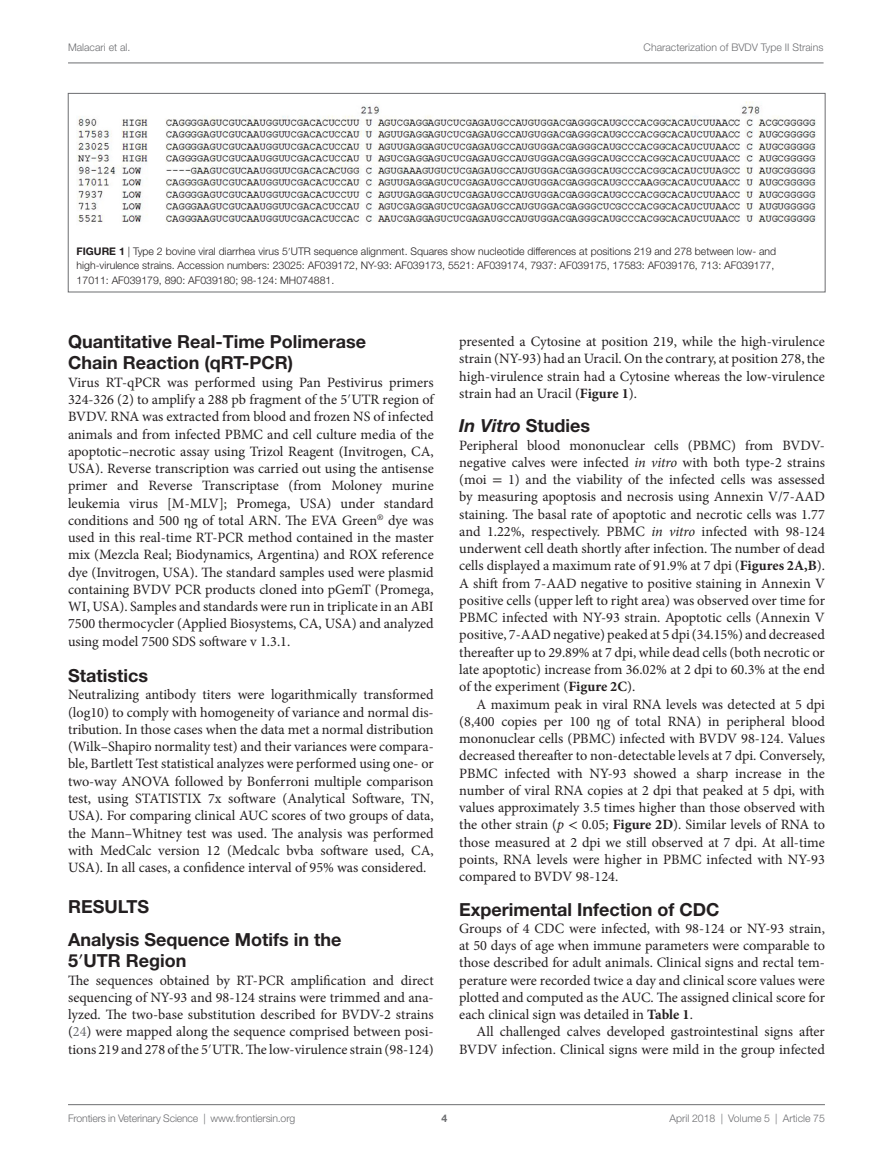
<style>
.page{position:relative;width:893px;height:1170px;background:#fff}
.page>*{position:absolute;margin:0;border:0;box-sizing:border-box;transform-origin:0 0}
.t1{font:700 18px/21px "Helvetica Neue LT Std";color:#231f20}
.t2{font:italic 700 18px "Helvetica Neue LT Std";color:#231f20}
.t3{font:14.25px/17.2px "Minion Pro";color:#231f20;text-align:justify}
.t4{font:300 10.5px/14.2px "Helvetica Neue LT Std";color:#231f20}
.t5{font:300 10.5px "Helvetica Neue LT Std";color:#6c6d70}
.t6{font:700 10.5px "Helvetica Neue LT Std";color:#6c6d70}
.s1{font-weight:700}
.s2{font-family:"STIX General";font-weight:400}
.s3{font-family:"STIX General"}
.s4{color:#6c6d70}
.s5{font-style:normal}
.s6{font-style:italic}
</style>
<div class="page">
<img style="left:77px;top:102px;width:739px;height:120px">
<div style="left:68px;top:93px;width:757px;height:199px;border:1px solid #6c6d70"></div>
<hr style="left:68px;top:63px;width:756px;height:1px;background:#6c6d70">
<hr style="left:68px;top:1104px;width:757px;height:1px;background:#6c6d70">
<p class="t5" style="left:68px;top:41px;width:64px">Malacari et al.</p>
<p class="t5" style="left:644px;top:41px;width:181px">Characterization of BVDV Type II Strains</p>
<p class="t4" style="left:77px;top:244px;width:701px"><span class="s1">Figure 1</span> | Type 2 bovine viral diarrhea virus 5<span class="s2">′</span>UTR sequence alignment. Squares show nucleotide differences at positions 219 and 278 between low- and high-virulence strains. Accession numbers: 23025: AF039172, NY-93: AF039173, 5521: AF039174, 7937: AF039175, 17583: AF039176, 713: AF039177,<br>17011: AF039179, 890: AF039180; 98-124: MH074881.</p>
<p class="t1" style="left:68px;top:331px;width:300px">Quantitative Real-Time Polimerase<br>Chain Reaction (qRT-PCR)</p>
<p class="t3" style="left:68px;top:373px;width:367px">Virus RT-qPCR was performed using Pan Pestivirus primers 324-326 (2) to amplify a 288 pb fragment of the 5<span class="s3">′</span>UTR region of BVDV. RNA was extracted from blood and frozen NS of infected animals and from infected PBMC and cell culture media of the apoptotic–necrotic assay using Trizol Reagent (Invitrogen, CA, USA). Reverse transcription was carried out using the antisense primer and Reverse Transcriptase (from Moloney murine leukemia virus [M-MLV]; Promega, USA) under standard conditions and 500 <span class="s3">η</span>g of total ARN. The EVA Green<sup>®</sup> dye was used in this real-time RT-PCR method contained in the master mix (Mezcla Real; Biodynamics, Argentina) and ROX reference dye (Invitrogen, USA). The standard samples used were plasmid containing BVDV PCR products cloned into pGemT (Promega, WI, USA). Samples and standards were run in triplicate in an ABI 7500 thermocycler (Applied Biosystems, CA, USA) and analyzed using model 7500 SDS software v 1.3.1.</p>
<p class="t1" style="left:68px;top:664px;width:81px">Statistics</p>
<p class="t3" style="left:68px;top:686px;width:367px">Neutralizing antibody titers were logarithmically transformed (log10) to comply with homogeneity of variance and normal dis&shy;tribution. In those cases when the data met a normal distribution (Wilk–Shapiro normality test) and their variances were compara&shy;ble, Bartlett Test statistical analyzes were performed using one- or two-way ANOVA followed by Bonferroni multiple comparison test, using STATISTIX 7x software (Analytical Software, TN, USA). For comparing clinical AUC scores of two groups of data, the Mann–Whitney test was used. The analysis was performed with MedCalc version 12 (Medcalc bvba software used, CA, USA). In all cases, a confidence interval of 95% was considered.</p>
<p class="t1" style="left:68px;top:895px;width:13px">RES</p>
<p class="t1" style="left:68px;top:888px;width:275px;line-height:33.8px;text-indent:36px">ULTS<br>Analysis Sequence Motifs in the</p>
<p class="t1" style="left:68px;top:949px;width:120px">5<span class="s3">′</span>UTR Region</p>
<p class="t3" style="left:68px;top:971px;width:367px">The sequences obtained by RT-PCR amplification and direct sequencing of NY-93 and 98-124 strains were trimmed and ana&shy;lyzed. The two-base substitution described for BVDV-2 strains (<span class="s4">24</span>) were mapped along the sequence comprised between posi&shy;tions 219 and 278 of the 5<span class="s3">′</span>UTR. The low-virulence strain (98-124)</p>
<p class="t3" style="left:459px;top:333px;width:367px">presented a Cytosine at position 219, while the high-virulence strain (NY-93) had an Uracil. On the contrary, at position 278, the high-virulence strain had a Cytosine whereas the low-virulence strain had an Uracil (<span class="s1">Figure 1</span>).</p>
<p class="t2" style="left:459px;top:414px;width:133px">In Vitro <span class="s5">Studies</span></p>
<p class="t3" style="left:459px;top:436px;width:367px">Peripheral blood mononuclear cells (PBMC) from BVDV&shy;negative calves were infected <span class="s6">in vitro</span> with both type-2 strains (moi <span class="s3">=</span> 1) and the viability of the infected cells was assessed by measuring apoptosis and necrosis using Annexin V/7-AAD staining. The basal rate of apoptotic and necrotic cells was 1.77 and 1.22%, respectively. PBMC <span class="s6">in vitro</span> infected with 98-124 underwent cell death shortly after infection. The number of dead cells displayed a maximum rate of 91.9% at 7 dpi (<span class="s1">Figures 2A,B</span>).<br>A shift from 7-AAD negative to positive staining in Annexin V positive cells (upper left to right area) was observed over time for PBMC infected with NY-93 strain. Apoptotic cells (Annexin V positive, 7-AAD negative) peaked at 5 dpi (34.15%) and decreased thereafter up to 29.89% at 7 dpi, while dead cells (both necrotic or late apoptotic) increase from 36.02% at 2 dpi to 60.3% at the end of the experiment (<span class="s1">Figure 2C</span>).</p>
<p class="t3" style="left:459px;top:695px;width:367px;text-indent:17px">A maximum peak in viral RNA levels was detected at 5 dpi (8,400 copies per 100 <span class="s3">η</span>g of total RNA) in peripheral blood mononuclear cells (PBMC) infected with BVDV 98-124. Values decreased thereafter to non-detectable levels at 7 dpi. Conversely, PBMC infected with NY-93 showed a sharp increase in the number of viral RNA copies at 2 dpi that peaked at 5 dpi, with values approximately 3.5 times higher than those observed with the other strain (<span class="s6">p</span> <span class="s3">&lt;</span> 0.05; <span class="s1">Figure 2D</span>). Similar levels of RNA to those measured at 2 dpi we still observed at 7 dpi. At all-time points, RNA levels were higher in PBMC infected with NY-93 compared to BVDV 98-124.</p>
<p class="t1" style="left:459px;top:898px;width:260px">Experimental Infection of CDC</p>
<p class="t3" style="left:459px;top:919px;width:367px">Groups of 4 CDC were infected, with 98-124 or NY-93 strain, at 50 days of age when immune parameters were comparable to those described for adult animals. Clinical signs and rectal tem&shy;perature were recorded twice a day and clinical score values were plotted and computed as the AUC. The assigned clinical score for each clinical sign was detailed in <span class="s1">Table 1</span>.</p>
<p class="t3" style="left:459px;top:1023px;width:367px;text-align:right">All challenged calves developed gastrointestinal signs after<br>BVDV infection. Clinical signs were mild in the group infected</p>
<p class="t5" style="left:68px;top:1111px;width:229px">Frontiers in Veterinary Science | www.frontiersin.org</p>
<p class="t5" style="left:670px;top:1111px;width:157px">April 2018 | Volume 5 | Article 75</p>
<p class="t6" style="left:441px;top:1111px;width:7px">4</p>
</div>
